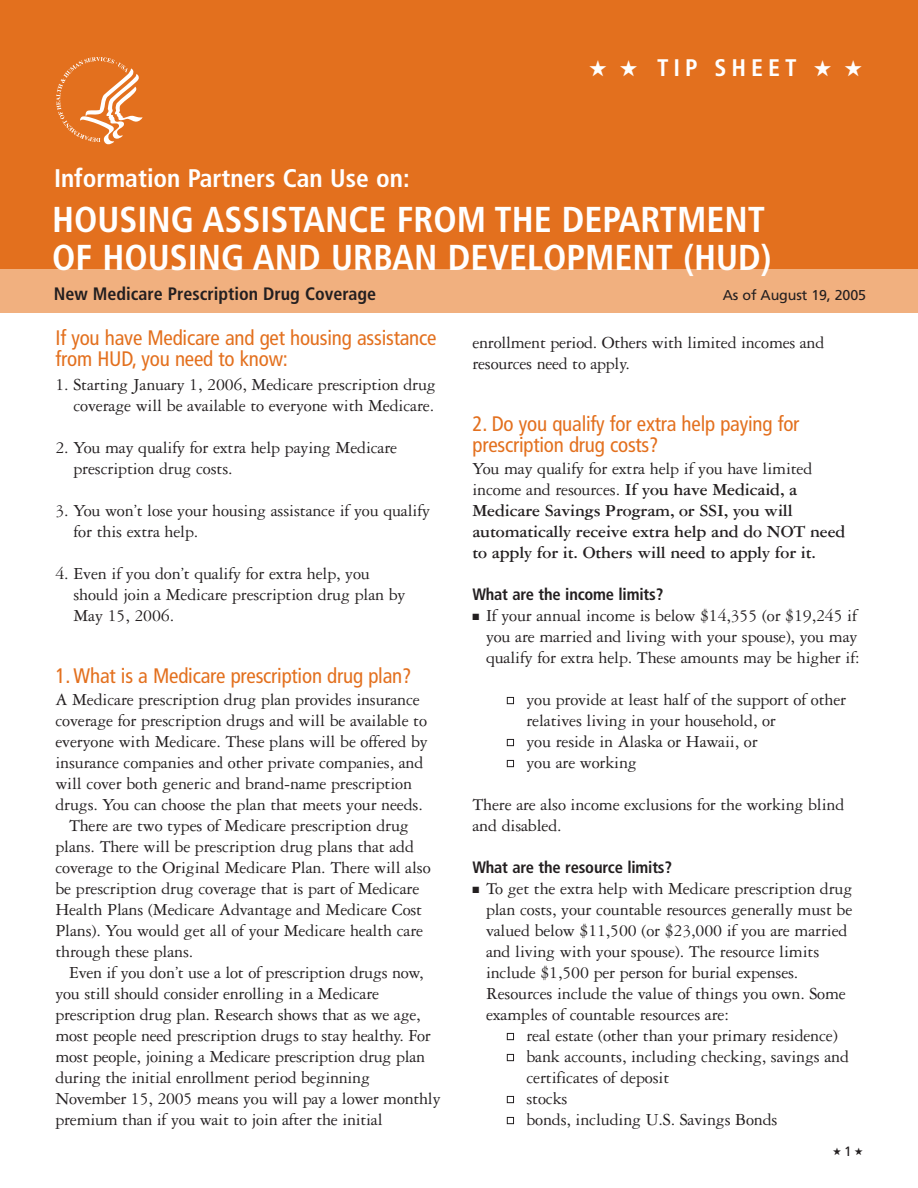
<style>
.page{position:relative;width:918px;height:1188px;background:#fff}
.page>*{position:absolute;margin:0;border:0;box-sizing:border-box;transform-origin:0 0}
.t1{font:700 condensed 36px/37.5px "Frutiger";color:#fff}
.t2{font:700 condensed 25.5px "Frutiger";color:#fff}
.t3{font:700 condensed 24px "Frutiger";letter-spacing:.21em;color:#fff}
.t4{font:condensed 21px/21px "Frutiger";letter-spacing:-.01em;color:#e3701e}
.t5{font:18px/21px "Garamond Three";letter-spacing:-.01em;color:#231f20}
.t6{font:700 18px/21px "Garamond Three";letter-spacing:-.01em;color:#231f20}
.t7{font:700 condensed 18px "Frutiger";color:#231f20}
.t8{font:700 condensed 16.5px "Frutiger";letter-spacing:-.01em;color:#231f20}
.t9{font:14.25px "Frutiger";letter-spacing:-.01em;color:#231f20}
.t10{font:13.5px "Frutiger";color:#231f20}
.s1{font-weight:400}
.s2{color:#fff}
</style>
<div class="page">
<div style="left:0;top:0;width:918px;height:270px;background:#e3701e"></div>
<div style="left:0;top:269px;width:918px;height:44px;background:#f1b07f"></div>
<svg style="left:56px;top:57px;width:87px;height:88px"></svg>
<h2 class="t2" style="left:54px;top:168px;width:357px">Information Partners Can Use on:</h2>
<h3 class="t3" style="left:589px;top:58px;width:275px">★ ★ TIP SHEET ★ ★</h3>
<h1 class="t1" style="left:52px;top:204px;width:721px">HOUSING ASSISTANCE FROM THE DEPARTMENT<br>OF HOUSING AND URBAN DEVELOPMENT (HUD)</h1>
<p class="t7" style="left:54px;top:286px;width:324px">New Medicare Prescription Drug Coverage</p>
<p class="t9" style="left:723px;top:290px;width:145px">As of August 19, 2005</p>
<p class="t4" style="left:56px;top:329px;width:382px">If you have Medicare and get housing assistance from HUD, you need to know:</p>
<p class="t5" style="left:56px;top:376px;width:382px;text-align:right">1. Starting January 1, 2006, Medicare prescription drug coverage will be available to everyone with Medicare.</p>
<p class="t5" style="left:74px;top:439px;width:325px;text-indent:-18px">2. You may qualify for extra help paying Medicare prescription drug costs.</p>
<p class="t5" style="left:74px;top:502px;width:358px;text-indent:-18px">3. You won’t lose your housing assistance if you qualify for this extra help.</p>
<p class="t5" style="left:74px;top:565px;width:334px;text-indent:-18px">4. Even if you don’t qualify for extra help, you should join a Medicare prescription drug plan by<br>May 15, 2006.</p>
<p class="t4" style="left:56px;top:666px;width:357px">1. What is a Medicare prescription drug plan?</p>
<p class="t5" style="left:56px;top:691px;width:366px">A Medicare prescription drug plan provides insurance</p>
<p class="t5" style="left:56px;top:712px;width:373px">coverage for prescription drugs and will be available to</p>
<p class="t5" style="left:56px;top:733px;width:374px">everyone with Medicare. These plans will be offered by</p>
<p class="t5" style="left:56px;top:754px;width:369px">insurance companies and other private companies, and</p>
<p class="t5" style="left:56px;top:775px;width:358px">will cover both generic and brand-name prescription</p>
<p class="t5" style="left:56px;top:796px;width:369px">drugs. You can choose the plan that meets your needs.</p>
<p class="t5" style="left:69px;top:817px;width:341px">There are two types of Medicare prescription drug</p>
<p class="t5" style="left:56px;top:838px;width:360px">plans. There will be prescription drug plans that add</p>
<p class="t5" style="left:56px;top:859px;width:377px">coverage to the Original Medicare Plan. There will also</p>
<p class="t5" style="left:56px;top:880px;width:365px">be prescription drug coverage that is part of Medicare</p>
<p class="t5" style="left:56px;top:901px;width:368px">Health Plans (Medicare Advantage and Medicare Cost</p>
<p class="t5" style="left:56px;top:922px;width:369px">Plans). You would get all of your Medicare health care</p>
<p class="t5" style="left:56px;top:943px;width:139px">through these plans.</p>
<p class="t5" style="left:69px;top:964px;width:356px">Even if you don’t use a lot of prescription drugs now,</p>
<p class="t5" style="left:56px;top:985px;width:325px">you still should consider enrolling in a Medicare</p>
<p class="t5" style="left:56px;top:1006px;width:367px">prescription drug plan. Research shows that as we age,</p>
<p class="t5" style="left:56px;top:1027px;width:377px">most people need prescription drugs to stay healthy. For</p>
<p class="t5" style="left:56px;top:1048px;width:371px">most people, joining a Medicare prescription drug plan</p>
<p class="t5" style="left:56px;top:1069px;width:316px">during the initial enrollment period beginning</p>
<p class="t5" style="left:56px;top:1090px;width:387px">November 15, 2005 means you will pay a lower monthly</p>
<p class="t5" style="left:56px;top:1111px;width:329px">premium than if you wait to join after the initial</p>
<p class="t5" style="left:473px;top:334px;width:353px">enrollment period. Others with limited incomes and resources need to apply.</p>
<p class="t4" style="left:472px;top:414px;width:329px">2. Do you qualify for extra help paying for prescription drug costs?</p>
<p class="t6" style="left:472px;top:460px;width:375px"><span class="s1">You may qualify for extra help if you have limited income and resources.</span> If you have Medicaid, a Medicare Savings Program, or SSI, you will automatically receive extra help and do NOT need to apply for it. Others will need to apply for it.</p>
<p class="t8" style="left:472px;top:588px;width:192px">What are the income limits?</p>
<p class="t5" style="left:486px;top:607px;width:375px;text-indent:-14px">■ If your annual income is below $14,355 (or $19,245 if you are married and living with your spouse), you may qualify for extra help. These amounts may be higher if:</p>
<p class="t5" style="left:526px;top:691px;width:321px;text-indent:-20px"><span class="s2">■</span> you provide at least half of the support of other relatives living in your household, or</p>
<p class="t5" style="left:507px;top:733px;width:252px"><span class="s2">■</span> you reside in Alaska or Hawaii, or</p>
<p class="t5" style="left:507px;top:754px;width:131px"><span class="s2">■</span> you are working</p>
<p class="t5" style="left:472px;top:796px;width:373px">There are also income exclusions for the working blind and disabled.</p>
<p class="t8" style="left:472px;top:861px;width:201px">What are the resource limits?</p>
<p class="t5" style="left:486px;top:880px;width:368px;text-indent:-14px">■ To get the extra help with Medicare prescription drug plan costs, your countable resources generally must be valued below $11,500 (or $23,000 if you are married and living with your spouse). The resource limits include $1,500 per person for burial expenses.<br>Resources include the value of things you own. Some examples of countable resources are:</p>
<p class="t5" style="left:507px;top:1027px;width:332px"><span class="s2">■</span> real estate (other than your primary residence)</p>
<p class="t5" style="left:526px;top:1048px;width:324px;text-indent:-20px"><span class="s2">■</span> bank accounts, including checking, savings and certificates of deposit</p>
<p class="t5" style="left:507px;top:1090px;width:62px"><span class="s2">■</span> stocks</p>
<p class="t5" style="left:507px;top:1111px;width:272px"><span class="s2">■</span> bonds, including U.S. Savings Bonds</p>
<p class="t10" style="left:833px;top:1146px;width:32px">★1★</p>
</div>
